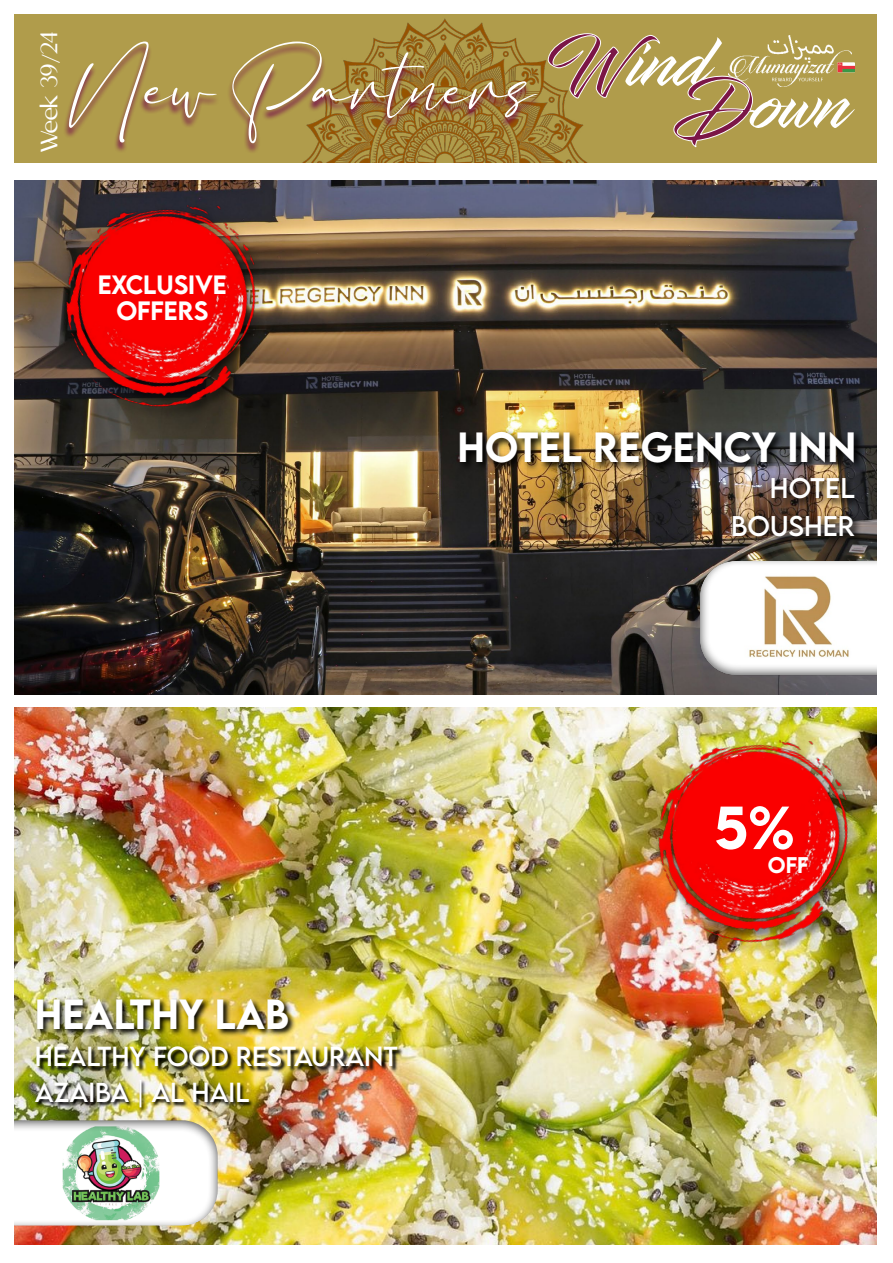
<style>
.page{position:relative;width:893px;height:1263px;background:#fff}
.page>*{position:absolute;margin:0;border:0;box-sizing:border-box;transform-origin:0 0}
.t1{font:81.15px "Bacalisties";color:#fff}
.t2{font:71.7px "Infinite Stroke";color:#fff}
.t3{font:500 54px "LEMONMILK";color:#fff}
.t4{font:500 37.5px "LEMONMILK";color:#fff}
.t5{font:25.35px/37.5px "LEMONMILK";color:#fff;text-align:right}
.t6{font:24.6px/35.8px "LEMONMILK";color:#fff}
.t7{font:23.7px "APOLLO";color:#fff}
.t8{font:500 23.55px/25.5px "LEMONMILK";color:#fff}
.t9{font:500 20.1px "LEMONMILK";color:#fff}
.s1{font-family:"Infinite Stroke";font-size:71.7px;color:#7b1647}
.s2{font-family:"Infinite Stroke";font-size:71.7px}
.s3{color:#7b1647}
</style>
<div class="page">
<img style="left:14px;top:180px;width:863px;height:515px">
<div style="left:1px;top:7px;width:890px;height:164px;background:#b09c4b"></div>
<img style="left:302px;top:18px;width:286px;height:145px">
<div style="left:0;top:163px;width:884px;height:17px;background:#fff"></div>
<img style="left:14px;top:707px;width:863px;height:538px">
<div style="left:0;top:1109px;width:231px;height:117px;background:#000;opacity:.64"></div>
<div style="left:686px;top:560px;width:207px;height:126px;background:#000;opacity:.64"></div>
<img style="left:36px;top:997px;width:261px;height:40px">
<img style="left:37px;top:1047px;width:366px;height:26px">
<img style="left:34px;top:1079px;width:220px;height:33px">
<div style="left:0;top:0;width:14px;height:1257px;background:#fff"></div>
<img style="left:603px;top:707px;width:274px;height:282px">
<div style="left:877px;top:0;width:16px;height:1259px;background:#fff"></div>
<div style="left:63px;top:43px;width:478px;height:111px;background:#6f004a;opacity:.93"></div>
<img style="left:729px;top:35px;width:126px;height:51px">
<div style="left:0;top:0;width:893px;height:14px;background:#fff"></div>
<img style="left:14px;top:180px;width:302px;height:273px">
<img style="left:457px;top:429px;width:407px;height:43px">
<svg style="left:768px;top:474px;width:95px;height:34px;background:#5b493b"></svg>
<img style="left:730px;top:512px;width:134px;height:33px">
<p class="t7" style="left:34px;top:152px;width:122px;rotate:-90deg">Week 39/24</p>
<h1 class="t1" style="left:69px;top:19px;width:647px">New Partners <span class="s1">W</span><span class="s2">ind</span></h1>
<h2 class="t2" style="left:682px;top:61px;width:173px"><span class="s3">D</span>own</h2>
<p class="t8" style="left:116px;top:273px;width:109px;text-indent:-19px">EXCLUSIVE<br>OFFE</p>
<p class="t8" style="left:178px;top:298px;width:32px">RS</p>
<h3 class="t4" style="left:457px;top:422px;width:400px">HOTEL REGENCY INN</h3>
<p class="t5" style="left:731px;top:470px;width:125px">HOTEL<br>BOUSHER</p>
<h3 class="t3" style="left:714px;top:792px;width:82px">5%</h3>
<p class="t9" style="left:768px;top:851px;width:15px">OFF</p>
<h3 class="t4" style="left:35px;top:989px;width:256px">HEALTHY LAB</h3>
<p class="t6" style="left:35px;top:1038px;width:365px">HEALTHY FOO D RESTAURANT<br>AZAIBA | AL HAIL</p>
</div>
